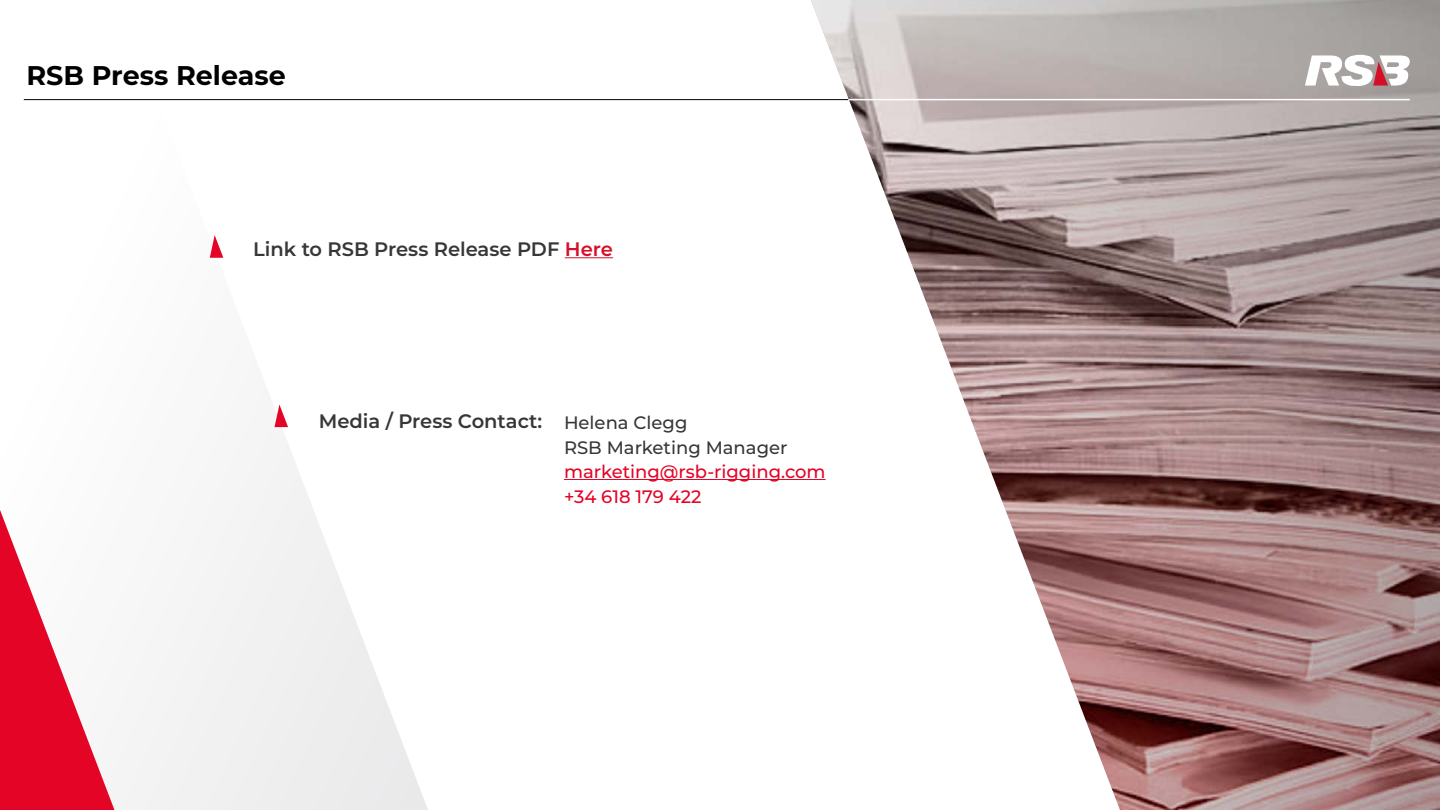
<style>
.page{position:relative;width:1440px;height:810px;background:#fff}
.page>*{position:absolute;margin:0;border:0;box-sizing:border-box;transform-origin:0 0}
.t1{font:700 27px "Montserrat";color:#000}
.t2{font:600 19.5px "Montserrat";color:#363736}
.t3{font:500 18px/25.5px "Montserrat";color:#e40426}
.t4{font:500 18px "Montserrat";color:#363736}
.s1{color:#d60f28}
.s2{font-weight:500;font-size:18px}
</style>
<div class="page">
<svg style="left:23px;top:99px;width:420px;height:711px"></svg>
<img style="left:806px;top:0;width:634px;height:810px">
<svg style="left:0;top:286px;width:238px;height:524px"></svg>
<hr style="left:848px;top:99px;width:562px;height:1px;background:#fff">
<hr style="left:24px;top:99px;width:824px;height:1px;background:#000">
<svg style="left:1305px;top:55px;width:106px;height:33px"></svg>
<hr style="left:565px;top:257px;width:48px;height:1px;background:#d60f28">
<svg style="left:210px;top:235px;width:13px;height:23px"></svg>
<svg style="left:275px;top:404px;width:13px;height:23px"></svg>
<hr style="left:564px;top:479px;width:262px;height:1px;background:#e40426">
<h1 class="t1" style="left:26px;top:56px;width:261px">RSB Press Release</h1>
<p class="t2" style="left:253px;top:235px;width:361px">Link to RSB Press Release PDF <span class="s1">Here</span></p>
<p class="t2" style="left:319px;top:408px;width:370px">Media / Press Contact: <span class="s2">Helena Clegg</span></p>
<p class="t4" style="left:564px;top:436px;width:225px">RSB Marketing Manager</p>
<p class="t3" style="left:564px;top:458px;width:263px">marketing@rsb-rigging.com +34 618 179 422</p>
</div>
